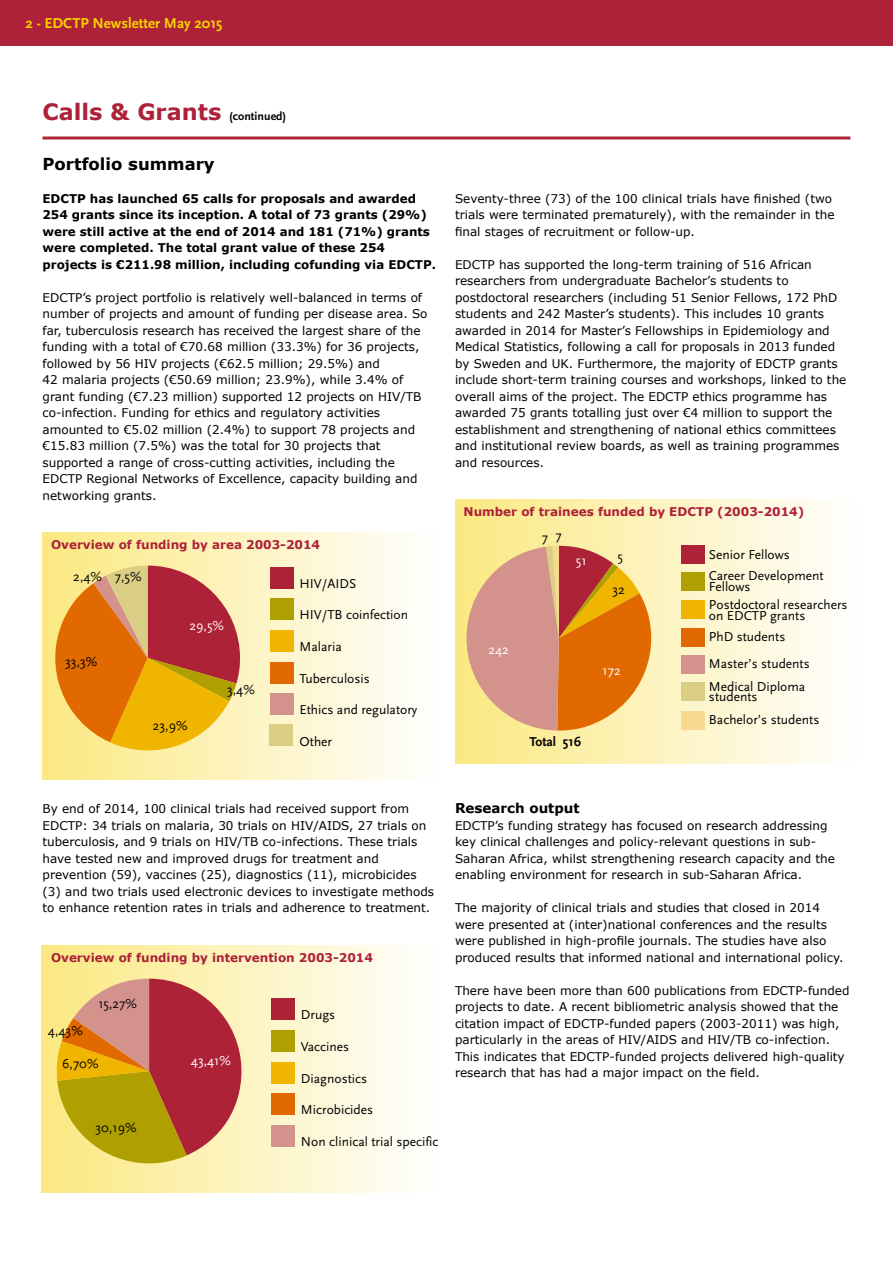
<style>
.page{position:relative;width:893px;height:1263px;background:#fff}
.page>*{position:absolute;margin:0;border:0;box-sizing:border-box;transform-origin:0 0}
.t1{font:700 22.5px "Verdana";color:#ad2139}
.t2{font:700 16.5px "Verdana";color:#000}
.t3{font:700 15px "Scala Sans";color:#f8d200}
.t4{font:13.5px/21px "Scala Sans";color:#000}
.t5{font:13.5px "Scala Sans";color:#fff}
.t6{font:700 13.5px "Verdana";color:#000}
.t7{font:700 13.5px "Scala Sans";color:#000}
.t8{font:12px/16.5px "Verdana";color:#000}
.t9{font:700 12px/16.5px "Verdana";color:#000}
.t10{font:700 12px "Verdana";color:#ad2139}
.s1{font-family:"Scala Sans";font-size:12px;color:#000}
</style>
<div class="page">
<div style="left:41px;top:945px;width:396px;height:248px;background:linear-gradient(to right,#fbe880,#fefefe)"></div>
<div style="left:43px;top:532px;width:395px;height:248px;background:linear-gradient(to right,#fbe880,#fefdfd)"></div>
<div style="left:0;top:0;width:893px;height:45px;background:#ad2139"></div>
<hr style="left:43px;top:137px;width:807px;height:3px;background:#ae2439">
<div style="left:270px;top:567px;width:23px;height:21px;background:#ae2238"></div>
<div style="left:270px;top:599px;width:23px;height:21px;background:#af9f00"></div>
<div style="left:270px;top:630px;width:23px;height:21px;background:#f0b500"></div>
<div style="left:270px;top:662px;width:23px;height:21px;background:#e16900"></div>
<div style="left:270px;top:694px;width:23px;height:21px;background:#d4928d"></div>
<div style="left:269px;top:725px;width:23px;height:21px;background:#dace84"></div>
<svg style="left:43px;top:566px;width:197px;height:196px;background:#df9744"></svg>
<div style="left:455px;top:500px;width:404px;height:264px;background:linear-gradient(to right,#fbe880,#fefefe)"></div>
<div style="left:681px;top:545px;width:24px;height:19px;background:#ae2238"></div>
<div style="left:681px;top:573px;width:24px;height:18px;background:#af9f00"></div>
<div style="left:681px;top:600px;width:24px;height:19px;background:#f0b500"></div>
<div style="left:681px;top:628px;width:24px;height:18px;background:#e16900"></div>
<div style="left:681px;top:656px;width:24px;height:18px;background:#d4928d"></div>
<div style="left:681px;top:683px;width:24px;height:18px;background:#dace84"></div>
<div style="left:681px;top:712px;width:24px;height:18px;background:#f9d990"></div>
<svg style="left:466px;top:546px;width:198px;height:185px;background:#e09c64"></svg>
<div style="left:271px;top:999px;width:24px;height:21px;background:#ae2238"></div>
<div style="left:271px;top:1030px;width:24px;height:21px;background:#af9f00"></div>
<div style="left:271px;top:1062px;width:24px;height:21px;background:#f0b500"></div>
<div style="left:271px;top:1093px;width:24px;height:22px;background:#e16900"></div>
<div style="left:271px;top:1125px;width:24px;height:21px;background:#d4928d"></div>
<svg style="left:56px;top:979px;width:185px;height:197px;background:#cc8a4c"></svg>
<p class="t3" style="left:26px;top:15px;width:198px">2 - EDCTP Newsletter May 2015</p>
<h1 class="t1" style="left:43px;top:98px;width:245px">Calls &amp; Grants <span class="s1">(continued)</span></h1>
<h2 class="t2" style="left:43px;top:153px;width:174px">Portfolio summary</h2>
<p class="t9" style="left:43px;top:189px;width:395px">EDCTP has launched 65 calls for proposals and awarded 254 grants since its inception. A total of 73 grants (29%) were still active at the end of 2014 and 181 (71%) grants were completed. The total grant value of these 254 projects is €211.98 million, including cofunding via EDCTP.</p>
<p class="t8" style="left:43px;top:288px;width:386px">EDCTP’s project portfolio is relatively well-balanced in terms of number of projects and amount of funding per disease area. So far, tuberculosis research has received the largest share of the funding with a total of €70.68 million (33.3%) for 36 projects, followed by 56 HIV projects (€62.5 million; 29.5%) and<br>42 malaria projects (€50.69 million; 23.9%), while 3.4% of grant funding (€7.23 million) supported 12 projects on HIV/TB co-infection. Funding for ethics and regulatory activities amounted to €5.02 million (2.4%) to support 78 projects and €15.83 million (7.5%) was the total for 30 projects that supported a range of cross-cutting activities, including the EDCTP Regional Networks of Excellence, capacity building and networking grants.</p>
<p class="t10" style="left:51px;top:537px;width:271px">Overview of funding by area 2003-2014</p>
<p class="t4" style="left:73px;top:567px;width:70px">2,4% 7,5%</p>
<p class="t4" style="left:65px;top:651px;width:34px">33,3%</p>
<p class="t5" style="left:190px;top:618px;width:36px">29,5%</p>
<p class="t4" style="left:153px;top:715px;width:36px">23,9%</p>
<p class="t4" style="left:227px;top:680px;width:29px">3,4%</p>
<p class="t4" style="left:300px;top:573px;width:58px">HIV/AIDS</p>
<p class="t4" style="left:300px;top:605px;width:110px">HIV/TB coinfection</p>
<p class="t4" style="left:300px;top:636px;width:44px">Malaria</p>
<p class="t4" style="left:300px;top:668px;width:72px">Tuberculosis</p>
<p class="t4" style="left:300px;top:700px;width:119px">Ethics and regulatory</p>
<p class="t4" style="left:300px;top:731px;width:34px">Other</p>
<p class="t8" style="left:455px;top:189px;width:381px">Seventy-three (73) of the 100 clinical trials have finished (two trials were terminated prematurely), with the remainder in the final stages of recruitment or follow-up.</p>
<p class="t8" style="left:455px;top:255px;width:393px">EDCTP has supported the long-term training of 516 African researchers from undergraduate Bachelor’s students to postdoctoral researchers (including 51 Senior Fellows, 172 PhD students and 242 Master’s students). This includes 10 grants awarded in 2014 for Master’s Fellowships in Epidemiology and Medical Statistics, following a call for proposals in 2013 funded by Sweden and UK. Furthermore, the majority of EDCTP grants include short-term training courses and workshops, linked to the overall aims of the project. The EDCTP ethics programme has awarded 75 grants totalling just over €4 million to support the establishment and strengthening of national ethics committees and institutional review boards, as well as training programmes and resources.</p>
<p class="t10" style="left:463px;top:504px;width:342px">Number of trainees funded by EDCTP (2003-2014)</p>
<p class="t4" style="left:709px;top:544px;width:116px">Senior Fellows<br>Career Development</p>
<p class="t4" style="left:709px;top:577px;width:140px;line-height:18.5px">Fellows<br>Postdoctoral researchers</p>
<p class="t4" style="left:709px;top:605px;width:98px;line-height:21.5px">on EDCTP grants<br>PhD students</p>
<p class="t4" style="left:709px;top:652px;width:102px;line-height:23.2px">Master’s students<br>Medical Diploma</p>
<p class="t4" style="left:709px;top:686px;width:112px;line-height:22.2px">students<br>Bachelor’s students</p>
<p class="t4" style="left:542px;top:526px;width:21px">7 7</p>
<p class="t4" style="left:617px;top:546px;width:7px">5</p>
<p class="t5" style="left:576px;top:553px;width:12px">51</p>
<p class="t4" style="left:612px;top:579px;width:14px">32</p>
<p class="t5" style="left:488px;top:642px;width:22px">242</p>
<p class="t5" style="left:602px;top:663px;width:20px">172</p>
<p class="t7" style="left:529px;top:734px;width:53px">Total 516</p>
<p class="t8" style="left:43px;top:800px;width:393px">By end of 2014, 100 clinical trials had received support from EDCTP: 34 trials on malaria, 30 trials on HIV/AIDS, 27 trials on tuberculosis, and 9 trials on HIV/TB co-infections. These trials have tested new and improved drugs for treatment and prevention (59), vaccines (25), diagnostics (11), microbicides (3) and two trials used electronic devices to investigate methods to enhance retention rates in trials and adherence to treatment.</p>
<p class="t10" style="left:51px;top:950px;width:323px">Overview of funding by intervention 2003-2014</p>
<p class="t4" style="left:98px;top:993px;width:40px">15,27%</p>
<p class="t4" style="left:48px;top:1020px;width:36px">4,43%</p>
<p class="t4" style="left:62px;top:1053px;width:38px">6,70%</p>
<p class="t4" style="left:96px;top:1117px;width:42px">30,19%</p>
<p class="t5" style="left:191px;top:1054px;width:42px">43,41%</p>
<p class="t4" style="left:301px;top:1004px;width:36px">Drugs</p>
<p class="t4" style="left:301px;top:1036px;width:50px">Vaccines</p>
<p class="t4" style="left:301px;top:1068px;width:68px">Diagnostics</p>
<p class="t4" style="left:301px;top:1099px;width:74px">Microbicides</p>
<p class="t4" style="left:301px;top:1131px;width:139px">Non clinical trial specific</p>
<p class="t6" style="left:455px;top:800px;width:126px">Research output</p>
<p class="t8" style="left:455px;top:816px;width:381px">EDCTP’s funding strategy has focused on research addressing key clinical challenges and policy-relevant questions in sub-Saharan Africa, whilst strengthening research capacity and the enabling environment for research in sub-Saharan Africa.</p>
<p class="t8" style="left:455px;top:899px;width:390px">The majority of clinical trials and studies that closed in 2014 were presented at (inter)national conferences and the results were published in high-profile journals. The studies have also produced results that informed national and international policy.</p>
<p class="t8" style="left:455px;top:981px;width:396px">There have been more than 600 publications from EDCTP-funded projects to date. A recent bibliometric analysis showed that the citation impact of EDCTP-funded papers (2003-2011) was high, particularly in the areas of HIV/AIDS and HIV/TB co-infection.<br>This indicates that EDCTP-funded projects delivered high-quality research that has had a major impact on the field.</p>
</div>
